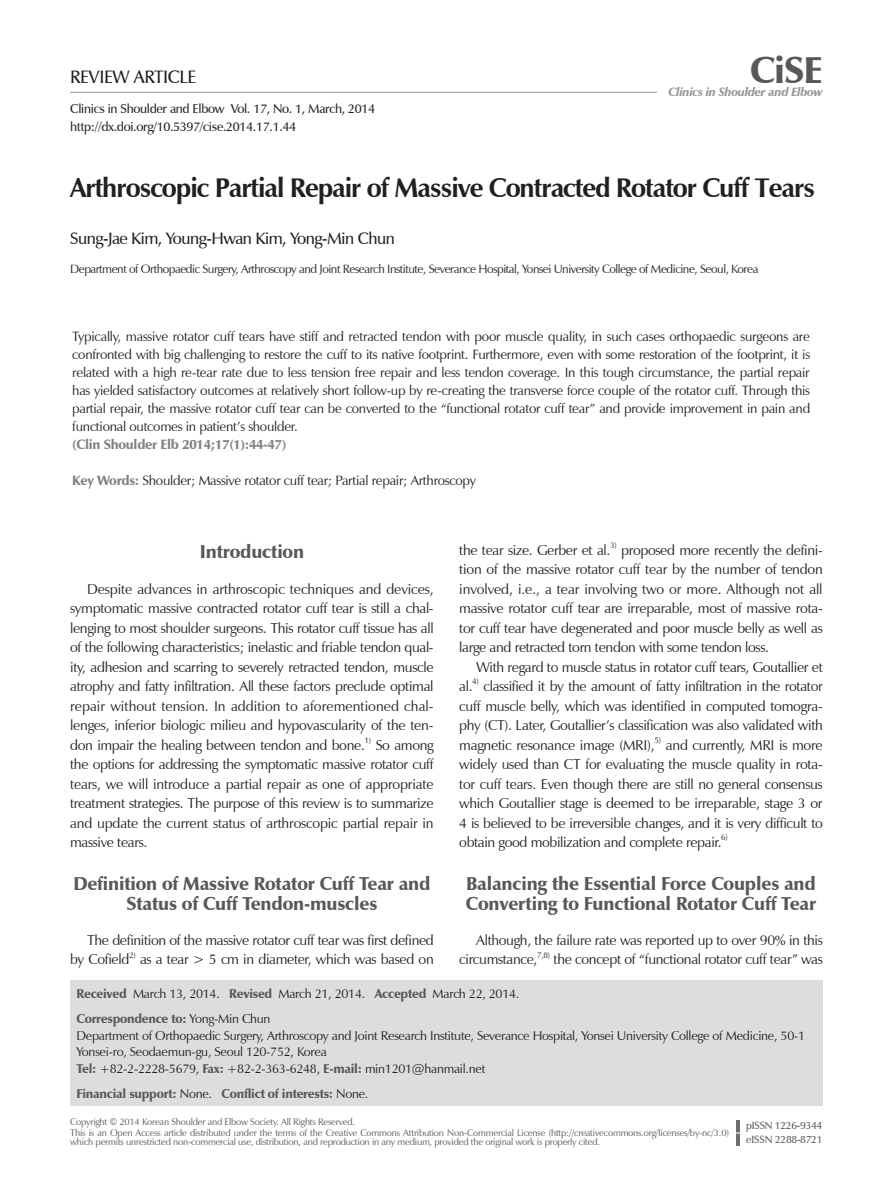
<style>
.page{position:relative;width:893px;height:1191px;background:#fff}
.page>*{position:absolute;margin:0;border:0;box-sizing:border-box;transform-origin:0 0}
.doi_10_4055_cios_200{font:900 37.5px "Zapf Humanist 601 BT";color:#57585a}
.영문제목{font:700 27px "Zapf Humanist 601 BT";letter-spacing:-.04em;color:#231f20}
.서론{font:900 18.75px/19.5px "Zapf Humanist 601 BT";letter-spacing:-.01em;color:#57585a;text-align:center}
.원저_증례{font:600 18px "Zapf Humanist 601 BT";letter-spacing:-.025em;color:#231f20}
.영문저자{font:600 16.5px "Zapf Humanist 601 BT";letter-spacing:-.03em;color:#231f20}
.본문{font:14.25px/19.5px "Zapf Humanist 601 BT";letter-spacing:-.025em;color:#231f20;text-align:justify}
.영문초록{font:13.5px/18px "Zapf Humanist 601 BT";letter-spacing:-.02em;color:#231f20;text-align:justify}
.영문초록-2{font:900 13.5px "Zapf Humanist 601 BT";letter-spacing:-.02em;color:#808285}
.교신저자{font:12.75px/16.5px "Zapf Humanist 601 BT";letter-spacing:-.02em;color:#231f20}
.doi_10_4055_cios_200-2{font:600 12.75px "Zapf Humanist 601 BT";letter-spacing:-.025em;color:#231f20}
.교신저자-2{font:900 12.75px "Zapf Humanist 601 BT";letter-spacing:-.02em;color:#57585a}
.영문소속{font:12px "Zapf Humanist 601 BT";letter-spacing:-.04em;color:#231f20}
.doi_10_4055_cios_200-3{font:italic 900 12px "Zapf Humanist 601 BT";letter-spacing:-.025em;color:#939598}
.doi_10_4055_cios_200-4{font:600 10.5px "Zapf Humanist 601 BT";letter-spacing:-.025em;color:#57585a}
.교신저자-3{font:9.45px/9px "Zapf Humanist 601 BT";letter-spacing:-.02em;color:#57585a}
.본문-2{font:8.25px "Zapf Humanist 601 BT";color:#231f20}
.s1{font-weight:900;color:#808285}
.s2{font-weight:900;color:#57585a}
.s3{font-weight:400;color:#231f20}
</style>
<div class="page">
<hr style="left:736px;top:1119px;width:3px;height:26px;background:#6c6d70">
<hr style="left:70px;top:92px;width:587px;height:1px;background:#939598">
<div style="left:70px;top:980px;width:753px;height:126px;background:#dcdddf"></div>
<p class="원저_증례" style="left:70px;top:66px;width:128px">REVIEW ARTICLE</p>
<p class="doi_10_4055_cios_200-2" style="left:70px;top:100px;width:307px">Clinics in Shoulder and Elbow Vol. 17, No. 1, March, 2014</p>
<p class="doi_10_4055_cios_200-2" style="left:70px;top:118px;width:228px">http://dx.doi.org/10.5397/cise.2014.17.1.44</p>
<p class="doi_10_4055_cios_200" style="left:750px;top:47px;width:74px">CiSE</p>
<p class="doi_10_4055_cios_200-3" style="left:668px;top:84px;width:156px">Clinics in Shoulder and Elbow</p>
<p class="영문제목" style="left:70px;top:171px;width:746px">Arthroscopic Partial Repair of Massive Contracted Rotator Cuff Tears</p>
<p class="영문저자" style="left:70px;top:228px;width:326px">Sung-Jae Kim, Young-Hwan Kim, Yong-Min Chun</p>
<p class="영문소속" style="left:70px;top:261px;width:690px">Department of Orthopaedic Surgery, Arthroscopy and Joint Research Institute, Severance Hospital, Yonsei University College of Medicine, Seoul, Korea</p>
<p class="영문초록" style="left:72px;top:327px;width:739px">Typically, massive rotator cuff tears have stiff and retracted tendon with poor muscle quality, in such cases orthopaedic surgeons are confronted with big challenging to restore the cuff to its native footprint. Furthermore, even with some restoration of the footprint, it is related with a high re-tear rate due to less tension free repair and less tendon coverage. In this tough circumstance, the partial repair has yielded satisfactory outcomes at relatively short follow-up by re-creating the transverse force couple of the rotator cuff. Through this partial repair, the massive rotator cuff tear can be converted to the “functional rotator cuff tear” and provide improvement in pain and functional outcomes in patient’s shoulder.</p>
<p class="영문초록-2" style="left:72px;top:436px;width:215px">(Clin Shoulder Elb 2014;17(1):44-47)</p>
<p class="영문초록" style="left:72px;top:471px;width:405px"><span class="s1">Key Words:</span> Shoulder; Massive rotator cuff tear; Partial repair; Arthroscopy</p>
<p class="서론" style="left:200px;top:542px;width:106px">Introduction</p>
<p class="본문" style="left:70px;top:579px;width:365px;text-indent:17px">Despite advances in arthroscopic techniques and devices, symptomatic massive contracted rotator cuff tear is still a chal&shy;lenging to most shoulder surgeons. This rotator cuff tissue has all of the following characteristics; inelastic and friable tendon qual&shy;ity, adhesion and scarring to severely retracted tendon, muscle atrophy and fatty infiltration. All these factors preclude optimal repair without tension. In addition to aforementioned chal&shy;lenges, inferior biologic milieu and hypovascularity of the ten&shy;don impair the healing between tendon and bone.</p>
<p class="본문-2" style="left:365px;top:735px;width:8px">1)</p>
<p class="본문" style="left:70px;top:735px;width:365px;text-indent:305px">So among the options for addressing the symptomatic massive rotator cuff tears, we will introduce a partial repair as one of appropriate treatment strategies. The purpose of this review is to summarize and update the current status of arthroscopic partial repair in massive tears.</p>
<p class="서론" style="left:73px;top:874px;width:359px">Definition of Massive Rotator Cuff Tear and<br>Status of Cuff Tendon-muscles</p>
<p class="본문" style="left:70px;top:930px;width:365px;text-indent:17px">The definition of the massive rotator cuff tear was first defined by Cofield</p>
<p class="본문-2" style="left:129px;top:949px;width:8px">2)</p>
<p class="본문" style="left:140px;top:949px;width:295px">as a tear &gt; 5 cm in diameter, which was based on</p>
<p class="본문" style="left:459px;top:540px;width:153px">the tear size. Gerber et al.</p>
<p class="본문-2" style="left:610px;top:540px;width:8px">3)</p>
<p class="본문" style="left:459px;top:540px;width:365px;text-indent:162px">proposed more recently the defini&shy;tion of the massive rotator cuff tear by the number of tendon involved, i.e., a tear involving two or more. Although not all massive rotator cuff tear are irreparable, most of massive rota&shy;tor cuff tear have degenerated and poor muscle belly as well as large and retracted torn tendon with some tendon loss.</p>
<p class="본문" style="left:476px;top:657px;width:348px">With regard to muscle status in rotator cuff tears, Goutallier et</p>
<p class="본문" style="left:459px;top:676px;width:15px">al.</p>
<p class="본문-2" style="left:472px;top:676px;width:8px">4)</p>
<p class="본문" style="left:459px;top:676px;width:365px;text-indent:24px">classified it by the amount of fatty infiltration in the rotator cuff muscle belly, which was identified in computed tomogra&shy;phy (CT). Later, Goutallier’s classification was also validated with magnetic resonance image (MRI),</p>
<p class="본문-2" style="left:654px;top:735px;width:8px">5)</p>
<p class="본문" style="left:459px;top:735px;width:365px;text-indent:207px">and currently, MRI is more widely used than CT for evaluating the muscle quality in rota&shy;tor cuff tears. Even though there are still no general consensus which Goutallier stage is deemed to be irreparable, stage 3 or 4 is believed to be irreversible changes, and it is very difficult to obtain good mobilization and complete repair.</p>
<p class="본문-2" style="left:721px;top:832px;width:8px">6)</p>
<p class="서론" style="left:466px;top:874px;width:352px;text-align:left">Balancing the Essential Force Couples and<br>Converting to Functional Rotator Cuff Tear</p>
<p class="본문" style="left:459px;top:930px;width:365px;text-indent:17px">Although, the failure rate was reported up to over 90% in this circumstance,</p>
<p class="본문-2" style="left:537px;top:949px;width:15px">7,8)</p>
<p class="본문" style="left:554px;top:949px;width:271px">the concept of “functional rotator cuff tear” was</p>
<p class="교신저자" style="left:77px;top:985px;width:444px"><span class="s2">Received</span> March 13, 2014. <span class="s2">Revised</span> March 21, 2014. <span class="s2">Accepted</span> March 22, 2014.</p>
<p class="교신저자-2" style="left:77px;top:1010px;width:196px">Correspondence to: <span class="s3">Yong-Min Chun</span></p>
<p class="교신저자" style="left:77px;top:1026px;width:730px">Department of Orthopaedic Surgery, Arthroscopy and Joint Research Institute, Severance Hospital, Yonsei University College of Medicine, 50-1<br>Yonsei-ro, Seodaemun-gu, Seoul 120-752, Korea</p>
<p class="교신저자" style="left:77px;top:1059px;width:410px"><span class="s2">Tel:</span> +82-2-2228-5679, <span class="s2">Fax:</span> +82-2-363-6248, <span class="s2">E-mail:</span> min1201@hanmail.net</p>
<p class="교신저자-2" style="left:77px;top:1085px;width:293px">Financial support: <span class="s3">None.</span> Conflict of interests: <span class="s3">None.</span></p>
<p class="교신저자-3" style="left:70px;top:1116px;width:287px">Copyright © 2014 Korean Shoulder and Elbow Society. All Rights Reserved.</p>
<p class="교신저자-3" style="left:70px;top:1127px;width:660px">This is an Open Access article distributed under the terms of the Creative Commons Attribution Non-Commercial License (http://creativecommons.org/licenses/by-nc/3.0) which permits unrestricted non-commercial use, distribution, and reproduction in any medium, provided the original work is properly cited.</p>
<p class="doi_10_4055_cios_200-4" style="left:746px;top:1119px;width:78px">pISSN 1226-9344</p>
<p class="doi_10_4055_cios_200-4" style="left:746px;top:1132px;width:78px">eISSN 2288-8721</p>
</div>
